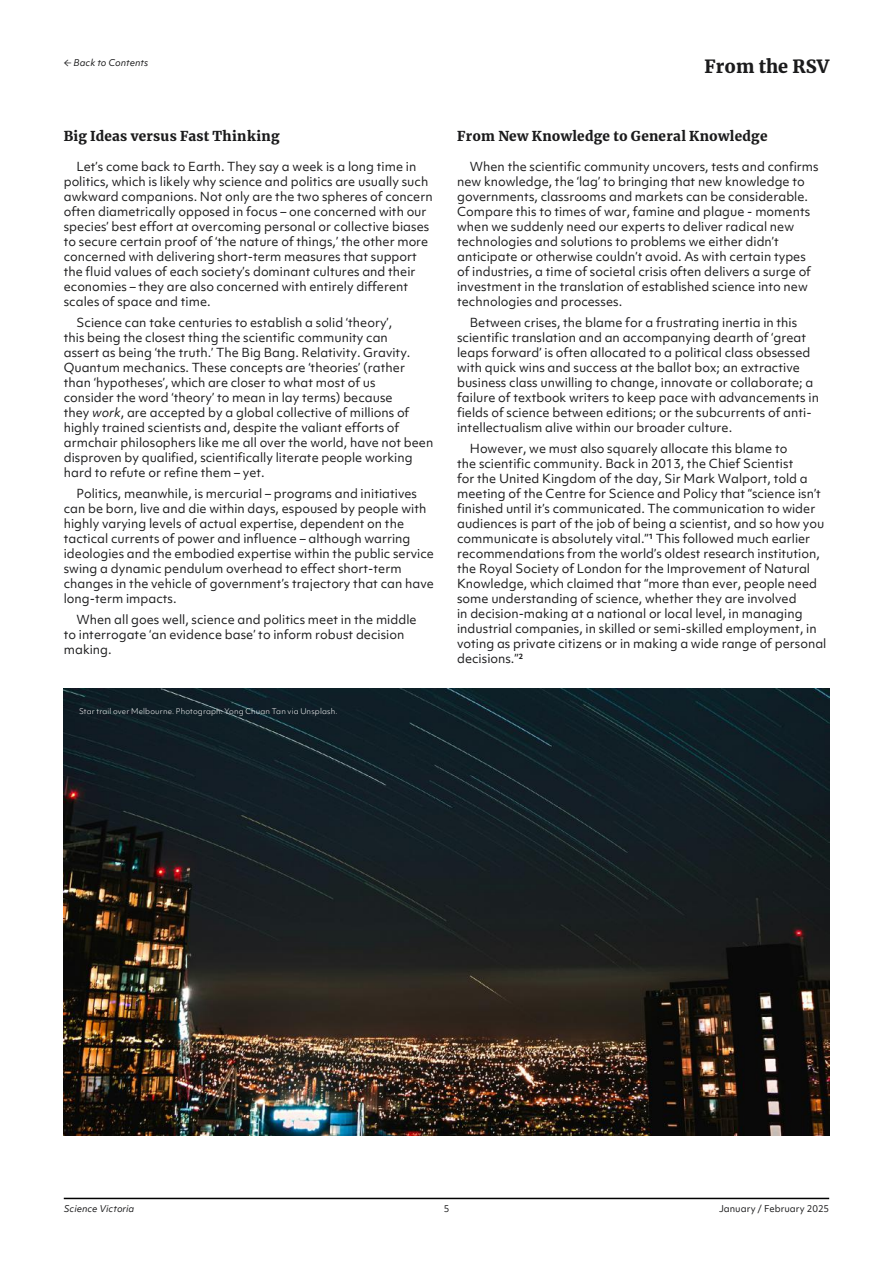
<style>
.page{position:relative;width:893px;height:1263px;background:#fff}
.page>*{position:absolute;margin:0;border:0;box-sizing:border-box;transform-origin:0 0}
.t1{font:900 18px "Merriweather";color:#1b1b1c}
.t2{font:900 13.5px "Merriweather";letter-spacing:.02em;color:#1b1b1c}
.t3{font:12px/15px "Objektiv Mk 1";color:#1b1b1c}
.t4{font:italic 9px "Objektiv Mk 1";color:#1b1b1c}
.t5{font:9px "Objektiv Mk 1";color:#1b1b1c}
.t6{font:300 7.5px "Objektiv Mk 1";letter-spacing:.02em;color:#fff}
.s1{font-family:"Minion Pro";font-weight:700;font-style:normal;font-size:12px}
.s2{font-style:italic}
</style>
<div class="page">
<hr style="left:64px;top:1198px;width:765px;height:1px;background:#000">
<img style="left:64px;top:689px;width:765px;height:446px">
<p class="t4" style="left:64px;top:56px;width:86px"><span class="s1">←</span> Back to Contents</p>
<p class="t2" style="left:64px;top:127px;width:217px">Big Ideas versus Fast Thinking</p>
<p class="t3" style="left:64px;top:159px;width:370px;text-indent:13px">Let’s come back to Earth. They say a week is a long time in politics, which is likely why science and politics are usually such awkward companions. Not only are the two spheres of concern often diametrically opposed in focus – one concerned with our species’ best effort at overcoming personal or collective biases to secure certain proof of ‘the nature of things,’ the other more concerned with delivering short-term measures that support the fluid values of each society’s dominant cultures and their economies – they are also concerned with entirely different scales of space and time.</p>
<p class="t3" style="left:64px;top:315px;width:371px;text-indent:13px">Science can take centuries to establish a solid ‘theory’,<br>this being the closest thing the scientific community can<br>assert as being ‘the truth.’ The Big Bang. Relativity. Gravity.<br>Quantum mechanics. These concepts are ‘theories’ (rather than ‘hypotheses’, which are closer to what most of us<br>consider the word ‘theory’ to mean in lay terms) because<br>they <span class="s2">work</span>, are accepted by a global collective of millions of highly trained scientists and, despite the valiant efforts of armchair philosophers like me all over the world, have not been disproven by qualified, scientifically literate people working hard to refute or refine them – yet.</p>
<p class="t3" style="left:64px;top:486px;width:372px;text-indent:13px">Politics, meanwhile, is mercurial – programs and initiatives can be born, live and die within days, espoused by people with highly varying levels of actual expertise, dependent on the tactical currents of power and influence – although warring ideologies and the embodied expertise within the public service swing a dynamic pendulum overhead to effect short-term changes in the vehicle of government’s trajectory that can have long-term impacts.</p>
<p class="t3" style="left:64px;top:612px;width:354px;text-indent:13px">When all goes well, science and politics meet in the middle to interrogate ‘an evidence base’ to inform robust decision making.</p>
<p class="t6" style="left:79px;top:706px;width:260px">Star trail over Melbourne. Photograph: Yong Chuan Tan via Unsplash.</p>
<h1 class="t1" style="left:705px;top:54px;width:126px">From the RSV</h1>
<p class="t2" style="left:457px;top:127px;width:312px">From New Knowledge to General Knowledge</p>
<p class="t3" style="left:457px;top:159px;width:363px;text-indent:13px">When the scientific community uncovers, tests and confirms new knowledge, the ‘lag’ to bringing that new knowledge to governments, classrooms and markets can be considerable.<br>Compare this to times of war, famine and plague - moments when we suddenly need our experts to deliver radical new technologies and solutions to problems we either didn’t anticipate or otherwise couldn’t avoid. As with certain types of industries, a time of societal crisis often delivers a surge of investment in the translation of established science into new technologies and processes.</p>
<p class="t3" style="left:457px;top:315px;width:363px;text-indent:13px">Between crises, the blame for a frustrating inertia in this scientific translation and an accompanying dearth of ‘great leaps forward’ is often allocated to a political class obsessed with quick wins and success at the ballot box; an extractive business class unwilling to change, innovate or collaborate; a failure of textbook writers to keep pace with advancements in fields of science between editions; or the subcurrents of anti&shy;intellectualism alive within our broader culture.</p>
<p class="t3" style="left:457px;top:441px;width:371px;text-indent:13px">However, we must also squarely allocate this blame to<br>the scientific community. Back in 2013, the Chief Scientist<br>for the United Kingdom of the day, Sir Mark Walport, told a meeting of the Centre for Science and Policy that “science isn’t finished until it’s communicated. The communication to wider audiences is part of the job of being a scientist, and so how you communicate is absolutely vital.”<sup>1</sup> This followed much earlier recommendations from the world’s oldest research institution, the Royal Society of London for the Improvement of Natural Knowledge, which claimed that “more than ever, people need some understanding of science, whether they are involved<br>in decision-making at a national or local level, in managing industrial companies, in skilled or semi-skilled employment, in voting as private citizens or in making a wide range of personal decisions.”<sup>2</sup></p>
<p class="t4" style="left:64px;top:1202px;width:72px">Science Victoria</p>
<p class="t5" style="left:444px;top:1202px;width:7px">5</p>
<p class="t5" style="left:719px;top:1202px;width:112px">January / February 2025</p>
</div>
